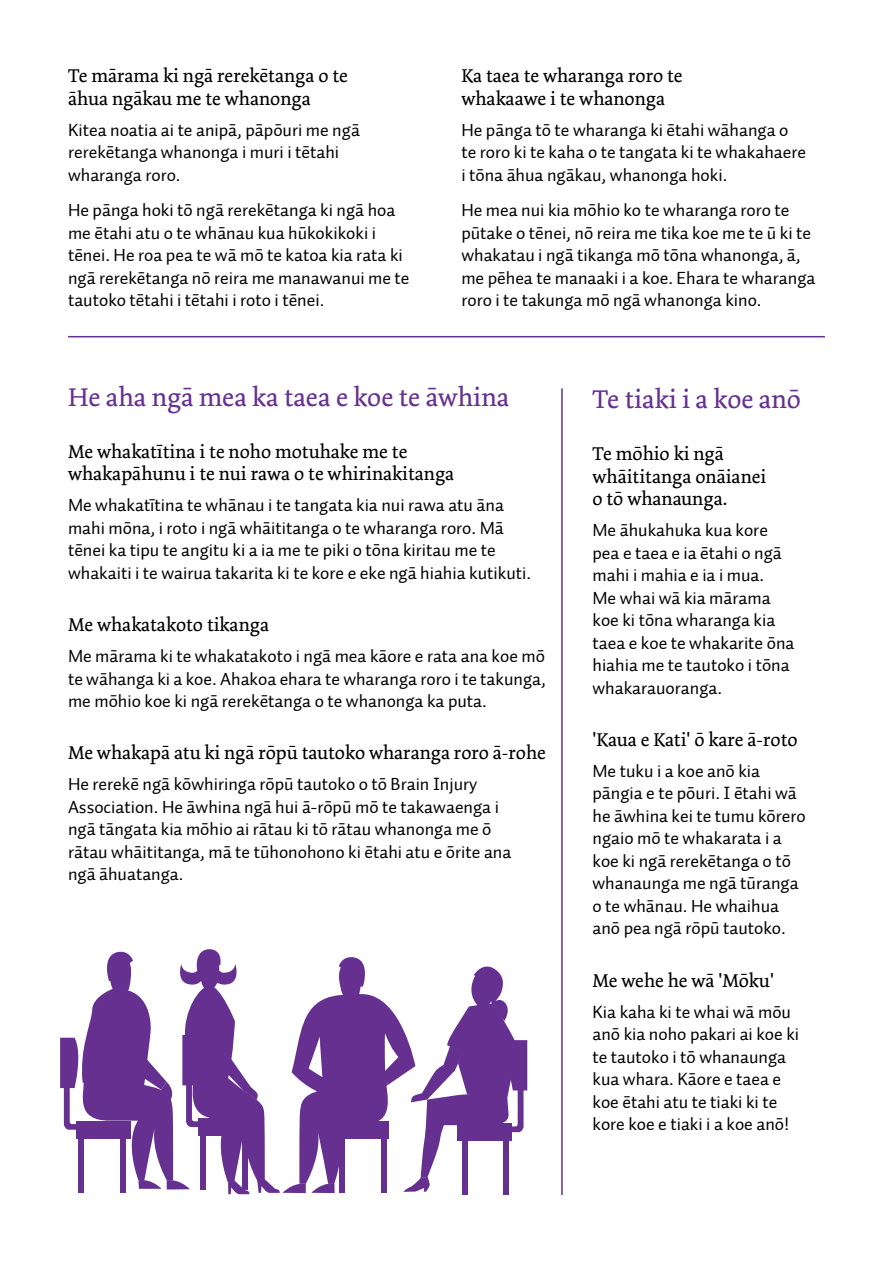
<style>
.page{position:relative;width:893px;height:1263px;background:#fff}
.page>*{position:absolute;margin:0;border:0;box-sizing:border-box;transform-origin:0 0}
.t1{font:27px "Dolly Pro";color:#663091}
.t2{font:19.5px/22.5px "Dolly Pro";color:#000}
.t3{font:18px/22.5px "Auto 1 Regular LF";color:#000}
</style>
<div class="page">
<hr style="left:68px;top:336px;width:757px;height:1px;background:#663091">
<hr style="left:561px;top:388px;width:2px;height:807px;background:#663091">
<div style="left:503px;top:1138px;width:6px;height:57px;background:#663091"></div>
<div style="left:462px;top:1138px;width:6px;height:57px;background:#663091"></div>
<svg style="left:60px;top:949px;width:467px;height:245px"></svg>
<p class="t2" style="left:68px;top:65px;width:281px">Te mārama ki ngā rerekētanga o te āhua ngākau me te whanonga</p>
<p class="t3" style="left:68px;top:119px;width:293px">Kitea noatia ai te anipā, pāpōuri me ngā rerekētanga whanonga i muri i tētahi wharanga roro.</p>
<p class="t3" style="left:68px;top:199px;width:343px">He pānga hoki tō ngā rerekētanga ki ngā hoa me ētahi atu o te whānau kua hūkokikoki i tēnei. He roa pea te wā mō te katoa kia rata ki ngā rerekētanga nō reira me manawanui me te tautoko tētahi i tētahi i roto i tēnei.</p>
<p class="t2" style="left:461px;top:65px;width:223px">Ka taea te wharanga roro te whakaawe i te whanonga</p>
<p class="t3" style="left:461px;top:119px;width:346px">He pānga tō te wharanga ki ētahi wāhanga o te roro ki te kaha o te tangata ki te whakahaere i tōna āhua ngākau, whanonga hoki.</p>
<p class="t3" style="left:461px;top:199px;width:356px">He mea nui kia mōhio ko te wharanga roro te pūtake o tēnei, nō reira me tika koe me te ū ki te whakatau i ngā tikanga mō tōna whanonga, ā, me pēhea te manaaki i a koe. Ehara te wharanga roro i te takunga mō ngā whanonga kino.</p>
<h1 class="t1" style="left:68px;top:379px;width:443px">He aha ngā mea ka taea e koe te āwhina</h1>
<p class="t2" style="left:68px;top:440px;width:388px">Me whakatītina i te noho motuhake me te whakapāhunu i te nui rawa o te whirinakitanga</p>
<p class="t3" style="left:68px;top:494px;width:465px">Me whakatītina te whānau i te tangata kia nui rawa atu āna mahi mōna, i roto i ngā whāititanga o te wharanga roro. Mā tēnei ka tipu te angitu ki a ia me te piki o tōna kiritau me te whakaiti i te wairua takarita ki te kore e eke ngā hiahia kutikuti.</p>
<p class="t2" style="left:68px;top:613px;width:203px">Me whakatakoto tikanga</p>
<p class="t3" style="left:68px;top:645px;width:479px;text-align:justify">Me mārama ki te whakatakoto i ngā mea kāore e rata ana koe mō te wāhanga ki a koe. Ahakoa ehara te wharanga roro i te takunga, me mōhio koe ki ngā rerekētanga o te whanonga ka puta.</p>
<p class="t2" style="left:68px;top:742px;width:479px">Me whakapā atu ki ngā rōpū tautoko wharanga roro ā-rohe</p>
<p class="t3" style="left:68px;top:773px;width:445px">He rerekē ngā kōwhiringa rōpū tautoko o tō Brain Injury Association. He āwhina ngā hui ā-rōpū mō te takawaenga i ngā tāngata kia mōhio ai rātau ki tō rātau whanonga me ō rātau whāititanga, mā te tūhonohono ki ētahi atu e ōrite ana ngā āhuatanga.</p>
<h1 class="t1" style="left:592px;top:382px;width:210px">Te tiaki i a koe anō</h1>
<p class="t2" style="left:592px;top:442px;width:175px">Te mōhio ki ngā whāititanga onāianei o tō whanaunga.</p>
<p class="t3" style="left:592px;top:519px;width:203px">Me āhukahuka kua kore pea e taea e ia ētahi o ngā mahi i mahia e ia i mua.<br>Me whai wā kia mārama koe ki tōna wharanga kia taea e koe te whakarite ōna hiahia me te tautoko i tōna whakarauoranga.</p>
<p class="t2" style="left:592px;top:728px;width:207px">'Kaua e Kati' ō kare ā-roto</p>
<p class="t3" style="left:592px;top:760px;width:215px">Me tuku i a koe anō kia pāngia e te pōuri. I ētahi wā he āwhina kei te tumu kōrero ngaio mō te whakarata i a koe ki ngā rerekētanga o tō whanaunga me ngā tūranga o te whānau. He whaihua anō pea ngā rōpū tautoko.</p>
<p class="t2" style="left:592px;top:969px;width:183px">Me wehe he wā 'Mōku'</p>
<p class="t3" style="left:592px;top:1001px;width:208px">Kia kaha ki te whai wā mōu anō kia noho pakari ai koe ki te tautoko i tō whanaunga kua whara. Kāore e taea e koe ētahi atu te tiaki ki te kore koe e tiaki i a koe anō!</p>
</div>
